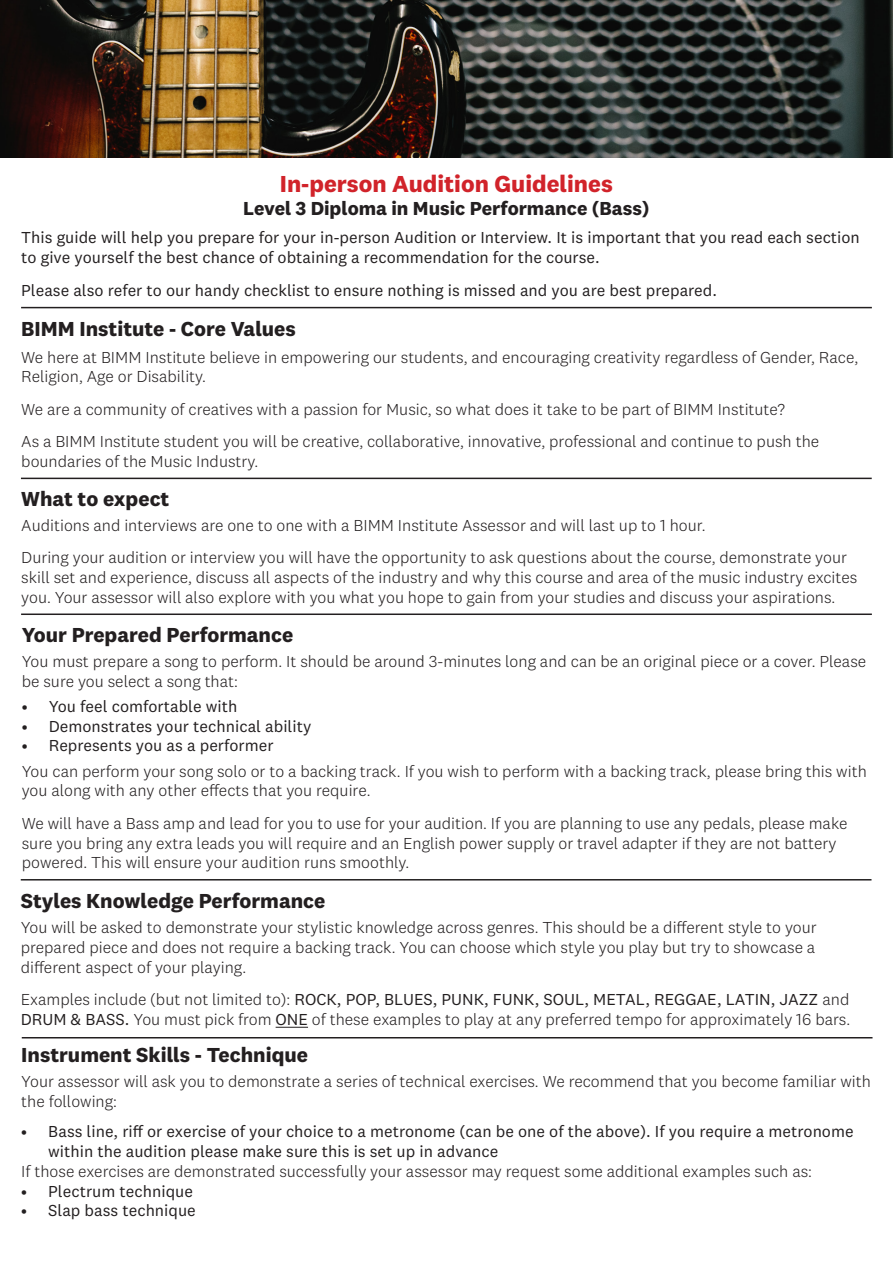
<style>
.page{position:relative;width:893px;height:1263px;background:#fff}
.page>*{position:absolute;margin:0;border:0;box-sizing:border-box;transform-origin:0 0}
.t1{font:700 24px "National 2";color:#d1232a}
.t2{font:700 21px "National 2";color:#231f20}
.t3{font:700 19.5px "National 2";color:#231f20}
.t4{font:300 16.5px/19.8px "National 2";color:#231f20}
.t5{font:16.5px/19.8px "National 2";color:#231f20}
.s1{font-weight:400}
</style>
<div class="page">
<img style="left:0;top:0;width:893px;height:158px">
<hr style="left:21px;top:307px;width:851px;height:1px;background:#231f20">
<hr style="left:21px;top:478px;width:851px;height:1px;background:#231f20">
<hr style="left:21px;top:613px;width:851px;height:2px;background:#231f20">
<hr style="left:276px;top:1027px;width:32px;height:1px;background:#231f20">
<hr style="left:21px;top:879px;width:850px;height:1px;background:#231f20">
<hr style="left:22px;top:1037px;width:850px;height:1px;background:#231f20">
<h1 class="t1" style="left:280px;top:174px;width:335px">In-person Audition Guidelines</h1>
<p class="t3" style="left:243px;top:201px;width:408px">Level 3 Diploma in Music Performance (Bass)</p>
<p class="t5" style="left:21px;top:229px;width:840px">This guide will help you prepare for your in-person Audition or Interview. It is important that you read each section to give yourself the best chance of obtaining a recommendation for the course.</p>
<p class="t5" style="left:21px;top:281px;width:697px">Please also refer to our handy checklist to ensure nothing is missed and you are best prepared.</p>
<p class="t2" style="left:21px;top:320px;width:276px">BIMM Institute - Core Values</p>
<p class="t4" style="left:21px;top:348px;width:838px">We here at BIMM Institute believe in empowering our students, and encouraging creativity regardless of Gender, Race,<br>Religion, Age or Disability.</p>
<p class="t4" style="left:21px;top:394px;width:799px;line-height:32.4px">We are a community of creatives with a passion for Music, so what does it take to be part of BIMM Institute?<br>As a BIMM Institute student you will be creative, collaborative, innovative, professional and continue to push the</p>
<p class="t4" style="left:21px;top:453px;width:239px">boundaries of the Music Industry.</p>
<p class="t2" style="left:21px;top:490px;width:150px">What to expect</p>
<p class="t4" style="left:21px;top:510px;width:827px;line-height:32.4px">Auditions and interviews are one to one with a BIMM Institute Assessor and will last up to 1 hour.<br>During your audition or interview you will have the opportunity to ask questions about the course, demonstrate your</p>
<p class="t4" style="left:21px;top:569px;width:838px">skill set and experience, discuss all aspects of the industry and why this course and area of the music industry excites you. Your assessor will also explore with you what you hope to gain from your studies and discuss your aspirations.</p>
<p class="t2" style="left:22px;top:626px;width:273px">Your Prepared Performance</p>
<p class="t4" style="left:22px;top:653px;width:846px">You must prepare a song to perform. It should be around 3-minutes long and can be an original piece or a cover. Please be sure you select a song that:</p>
<p class="t5" style="left:22px;top:698px;width:217px">• You feel comfortable with</p>
<p class="t5" style="left:22px;top:717px;width:291px">• Demonstrates your technical ability</p>
<p class="t5" style="left:22px;top:737px;width:253px">• Represents you as a performer</p>
<p class="t4" style="left:22px;top:762px;width:847px">You can perform your song solo or to a backing track. If you wish to perform with a backing track, please bring this with you along with any other effects that you require.</p>
<p class="t4" style="left:22px;top:815px;width:827px">We will have a Bass amp and lead for you to use for your audition. If you are planning to use any pedals, please make sure you bring any extra leads you will require and an English power supply or travel adapter if they are not battery powered. This will ensure your audition runs smoothly.</p>
<p class="t2" style="left:21px;top:893px;width:306px">Styles Knowledge Performance</p>
<p class="t4" style="left:21px;top:919px;width:797px;text-align:justify">You will be asked to demonstrate your stylistic knowledge across genres. This should be a different style to your prepared piece and does not require a backing track. You can choose which style you play but try to showcase a different aspect of your playing.</p>
<p class="t4" style="left:21px;top:991px;width:831px">Examples include (but not limited to): <span class="s1">ROCK, POP, BLUES, PUNK, FUNK, SOUL, METAL, REGGAE, LATIN, JAZZ</span> and<br><span class="s1">DRUM &amp; BASS.</span> You must pick from <span class="s1">ONE</span> of these examples to play at any preferred tempo for approximately 16 bars.</p>
<p class="t2" style="left:21px;top:1046px;width:288px">Instrument Skills - Technique</p>
<p class="t4" style="left:21px;top:1072px;width:851px">Your assessor will ask you to demonstrate a series of technical exercises. We recommend that you become familiar with the following:</p>
<p class="t5" style="left:48px;top:1123px;width:807px;text-indent:-27px">• Bass line, riff or exercise of your choice to a metronome (can be one of the above). If you require a metronome within the audition please make sure this is set up in advance</p>
<p class="t4" style="left:21px;top:1162px;width:792px">If those exercises are demonstrated successfully your assessor may request some additional examples such as:</p>
<p class="t5" style="left:21px;top:1182px;width:173px">• Plectrum technique</p>
<p class="t5" style="left:21px;top:1202px;width:176px">• Slap bass technique</p>
</div>
